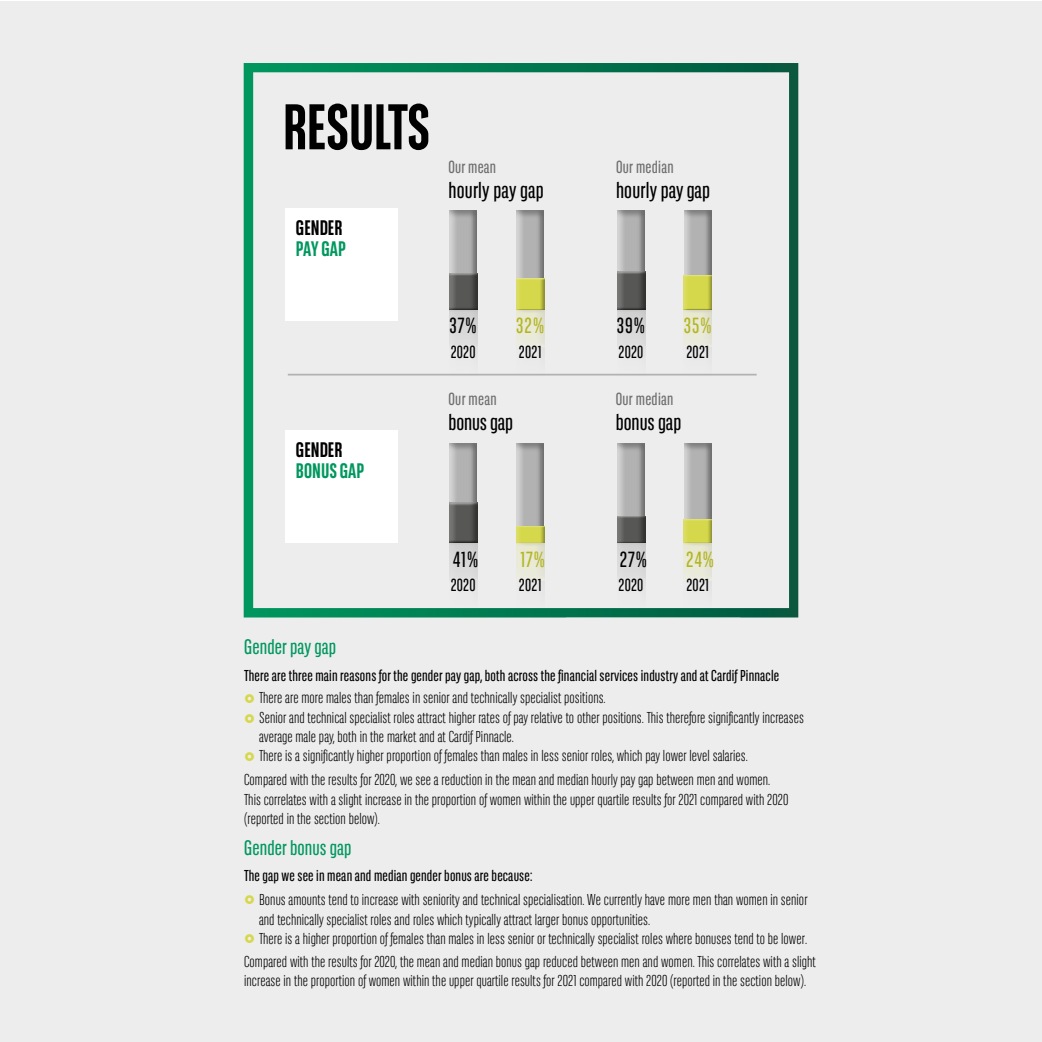
<style>
.page{position:relative;width:1042px;height:1042px;background:#fff}
.page>*{position:absolute;margin:0;border:0;box-sizing:border-box;transform-origin:0 0}
.t1{font:700 64.23px "BNPP Sans Condensed";letter-spacing:-.01em;color:#000}
.t2{font:22.75px "BNPP Sans Condensed";color:#000}
.t3{font:21.88px "BNPP Sans Condensed";letter-spacing:.05em;color:#000}
.t4{font:21.88px "BNPP Sans Condensed";letter-spacing:.05em;color:#b3b524}
.t5{font:21px "BNPP Sans Condensed";letter-spacing:.005em;color:#00975f}
.t6{font:700 21px "BNPP Sans Condensed";color:#00975f}
.t7{font:700 21px "BNPP Sans Condensed";color:#000}
.t8{font:17.5px "BNPP Sans Condensed";letter-spacing:.015em;color:#706f6f}
.t9{font:17.5px "BNPP Sans Condensed";letter-spacing:.015em;color:#000}
.t10{font:300 15.75px/19.2px "BNPP Sans Condensed";letter-spacing:.005em;color:#000}
.t11{font:15.75px "BNPP Sans Condensed";letter-spacing:.01em;color:#000}
</style>
<div class="page">
<div style="left:0;top:1px;width:1042px;height:1040px;background:#ededed"></div>
<svg style="left:244px;top:63px;width:554px;height:554px"></svg>
<div style="left:285px;top:208px;width:112px;height:113px;background:#fff"></div>
<div style="left:285px;top:431px;width:112px;height:112px;background:#fff"></div>
<hr style="left:288px;top:374px;width:468px;height:1px;background:#b3b2b2">
<div style="left:439px;top:308px;width:40px;height:107px;background:#ededed"></div>
<div style="left:445px;top:308px;width:34px;height:110px;background:#ededed"></div>
<div style="left:440px;top:310px;width:43px;height:40px;background:#ededed"></div>
<div style="left:443px;top:310px;width:43px;height:38px;background:#000;opacity:.65"></div>
<div style="left:440px;top:204px;width:39px;height:115px;background:#fff;opacity:.65"></div>
<div style="left:445px;top:201px;width:34px;height:115px;background:#000;opacity:.4"></div>
<div style="left:440px;top:270px;width:43px;height:40px;background:#ededed"></div>
<div style="left:443px;top:271px;width:43px;height:39px;background:#000;opacity:.65"></div>
<div style="left:506px;top:308px;width:40px;height:107px;background:#ededed"></div>
<div style="left:512px;top:308px;width:34px;height:110px;background:#ededed"></div>
<div style="left:504px;top:310px;width:48px;height:41px;background:#ededed"></div>
<div style="left:509px;top:310px;width:46px;height:39px;background:#000;opacity:.5"></div>
<div style="left:507px;top:204px;width:39px;height:115px;background:#fff;opacity:.65"></div>
<div style="left:512px;top:201px;width:34px;height:115px;background:#000;opacity:.4"></div>
<div style="left:511px;top:276px;width:37px;height:34px;background:#fff;opacity:.5"></div>
<div style="left:512px;top:277px;width:38px;height:33px;background:#000;opacity:.5"></div>
<div style="left:439px;top:541px;width:40px;height:107px;background:#fff;opacity:.65"></div>
<div style="left:445px;top:541px;width:34px;height:110px;background:#000;opacity:.4"></div>
<div style="left:440px;top:543px;width:43px;height:40px;background:#ededed"></div>
<div style="left:443px;top:543px;width:43px;height:38px;background:#000;opacity:.65"></div>
<div style="left:440px;top:438px;width:39px;height:114px;background:#fff;opacity:.65"></div>
<div style="left:445px;top:434px;width:34px;height:115px;background:#000;opacity:.4"></div>
<div style="left:440px;top:499px;width:43px;height:44px;background:#ededed"></div>
<div style="left:443px;top:500px;width:43px;height:43px;background:#000;opacity:.65"></div>
<div style="left:506px;top:541px;width:40px;height:107px;background:#fff;opacity:.65"></div>
<div style="left:512px;top:541px;width:34px;height:110px;background:#000;opacity:.4"></div>
<div style="left:504px;top:543px;width:48px;height:41px;background:#ededed"></div>
<div style="left:509px;top:543px;width:46px;height:39px;background:#000;opacity:.5"></div>
<div style="left:507px;top:438px;width:39px;height:114px;background:#fff;opacity:.65"></div>
<div style="left:512px;top:434px;width:34px;height:115px;background:#000;opacity:.4"></div>
<div style="left:511px;top:525px;width:37px;height:18px;background:#fff;opacity:.5"></div>
<div style="left:512px;top:526px;width:38px;height:17px;background:#000;opacity:.5"></div>
<div style="left:607px;top:308px;width:40px;height:107px;background:#ededed"></div>
<div style="left:613px;top:308px;width:34px;height:110px;background:#ededed"></div>
<div style="left:608px;top:310px;width:43px;height:40px;background:#ededed"></div>
<div style="left:611px;top:310px;width:43px;height:38px;background:#000;opacity:.65"></div>
<div style="left:607px;top:204px;width:39px;height:115px;background:#fff;opacity:.65"></div>
<div style="left:613px;top:201px;width:33px;height:115px;background:#000;opacity:.4"></div>
<div style="left:608px;top:268px;width:43px;height:42px;background:#ededed"></div>
<div style="left:611px;top:269px;width:43px;height:41px;background:#000;opacity:.65"></div>
<div style="left:674px;top:308px;width:39px;height:107px;background:#ededed"></div>
<div style="left:680px;top:308px;width:33px;height:110px;background:#ededed"></div>
<div style="left:672px;top:310px;width:48px;height:41px;background:#ededed"></div>
<div style="left:676px;top:310px;width:47px;height:39px;background:#000;opacity:.5"></div>
<div style="left:674px;top:204px;width:39px;height:115px;background:#fff;opacity:.65"></div>
<div style="left:680px;top:201px;width:33px;height:115px;background:#000;opacity:.4"></div>
<div style="left:678px;top:273px;width:37px;height:37px;background:#fff;opacity:.5"></div>
<div style="left:679px;top:274px;width:38px;height:36px;background:#000;opacity:.5"></div>
<div style="left:607px;top:541px;width:40px;height:107px;background:#fff;opacity:.65"></div>
<div style="left:613px;top:541px;width:34px;height:110px;background:#000;opacity:.4"></div>
<div style="left:608px;top:543px;width:43px;height:40px;background:#ededed"></div>
<div style="left:611px;top:543px;width:43px;height:38px;background:#000;opacity:.65"></div>
<div style="left:607px;top:438px;width:39px;height:114px;background:#fff;opacity:.65"></div>
<div style="left:613px;top:434px;width:33px;height:115px;background:#000;opacity:.4"></div>
<div style="left:608px;top:514px;width:43px;height:29px;background:#ededed"></div>
<div style="left:611px;top:515px;width:43px;height:28px;background:#000;opacity:.65"></div>
<div style="left:674px;top:541px;width:39px;height:107px;background:#fff;opacity:.65"></div>
<div style="left:680px;top:541px;width:33px;height:110px;background:#000;opacity:.4"></div>
<div style="left:672px;top:543px;width:48px;height:41px;background:#ededed"></div>
<div style="left:676px;top:543px;width:47px;height:39px;background:#000;opacity:.5"></div>
<div style="left:674px;top:438px;width:39px;height:114px;background:#fff;opacity:.65"></div>
<div style="left:680px;top:434px;width:33px;height:115px;background:#000;opacity:.4"></div>
<div style="left:678px;top:518px;width:37px;height:25px;background:#fff;opacity:.5"></div>
<div style="left:679px;top:519px;width:38px;height:24px;background:#000;opacity:.5"></div>
<h1 class="t1" style="left:283px;top:90px;width:149px">RESULTS</h1>
<h3 class="t7" style="left:296px;top:215px;width:48px">GENDER</h3>
<h3 class="t6" style="left:296px;top:236px;width:51px">PAY GAP</h3>
<p class="t8" style="left:448px;top:156px;width:49px">Our mean</p>
<h2 class="t2" style="left:448px;top:176px;width:97px">hourly pay gap</h2>
<h3 class="t7" style="left:296px;top:437px;width:48px">GENDER</h3>
<h3 class="t6" style="left:296px;top:458px;width:70px">BONUS GAP</h3>
<h3 class="t3" style="left:449px;top:312px;width:29px">37%</h3>
<p class="t9" style="left:451px;top:341px;width:26px">2020</p>
<h3 class="t4" style="left:516px;top:312px;width:30px">32%</h3>
<p class="t9" style="left:519px;top:341px;width:24px">2021</p>
<p class="t8" style="left:448px;top:388px;width:50px">Our mean</p>
<h2 class="t2" style="left:448px;top:408px;width:66px">bonus gap</h2>
<h3 class="t3" style="left:453px;top:545px;width:27px">41%</h3>
<p class="t9" style="left:451px;top:574px;width:26px">2020</p>
<h3 class="t4" style="left:520px;top:545px;width:26px">17%</h3>
<p class="t9" style="left:519px;top:574px;width:24px">2021</p>
<p class="t8" style="left:616px;top:156px;width:59px">Our median</p>
<h2 class="t2" style="left:616px;top:176px;width:96px">hourly pay gap</h2>
<h3 class="t3" style="left:617px;top:312px;width:30px">39%</h3>
<p class="t9" style="left:618px;top:341px;width:26px">2020</p>
<h3 class="t4" style="left:684px;top:312px;width:29px">35%</h3>
<p class="t9" style="left:686px;top:341px;width:24px">2021</p>
<p class="t8" style="left:616px;top:388px;width:59px">Our median</p>
<h2 class="t2" style="left:616px;top:408px;width:67px">bonus gap</h2>
<h3 class="t3" style="left:620px;top:545px;width:29px">27%</h3>
<p class="t9" style="left:618px;top:574px;width:26px">2020</p>
<h3 class="t4" style="left:686px;top:545px;width:29px">24%</h3>
<p class="t9" style="left:686px;top:574px;width:24px">2021</p>
<h3 class="t5" style="left:244px;top:633px;width:93px">Gender pay gap</h3>
<p class="t11" style="left:244px;top:665px;width:536px">There are three main reasons for the gender pay gap, both across the financial services industry and at Cardif Pinnacle</p>
<p class="t10" style="left:259px;top:688px;width:546px">There are more males than females in senior and technically specialist positions.<br>Senior and technical specialist roles attract higher rates of pay relative to other positions. This therefore significantly increases average male pay, both in the market and at Cardif Pinnacle.<br>There is a significantly higher proportion of females than males in less senior roles, which pay lower level salaries.</p>
<p class="t10" style="left:244px;top:770px;width:546px">Compared with the results for 2020, we see a reduction in the mean and median hourly pay gap between men and women.<br>This correlates with a slight increase in the proportion of women within the upper quartile results for 2021 compared with 2020 (reported in the section below).</p>
<h3 class="t5" style="left:244px;top:834px;width:109px">Gender bonus gap</h3>
<p class="t11" style="left:244px;top:866px;width:290px">The gap we see in mean and median gender bonus are because:</p>
<p class="t10" style="left:259px;top:890px;width:550px">Bonus amounts tend to increase with seniority and technical specialisation. We currently have more men than women in senior and technically specialist roles and roles which typically attract larger bonus opportunities.<br>There is a higher proportion of females than males in less senior or technically specialist roles where bonuses tend to be lower.</p>
<p class="t10" style="left:244px;top:951px;width:573px">Compared with the results for 2020, the mean and median bonus gap reduced between men and women. This correlates with a slight increase in the proportion of women within the upper quartile results for 2021 compared with 2020 (reported in the section below).</p>
</div>
